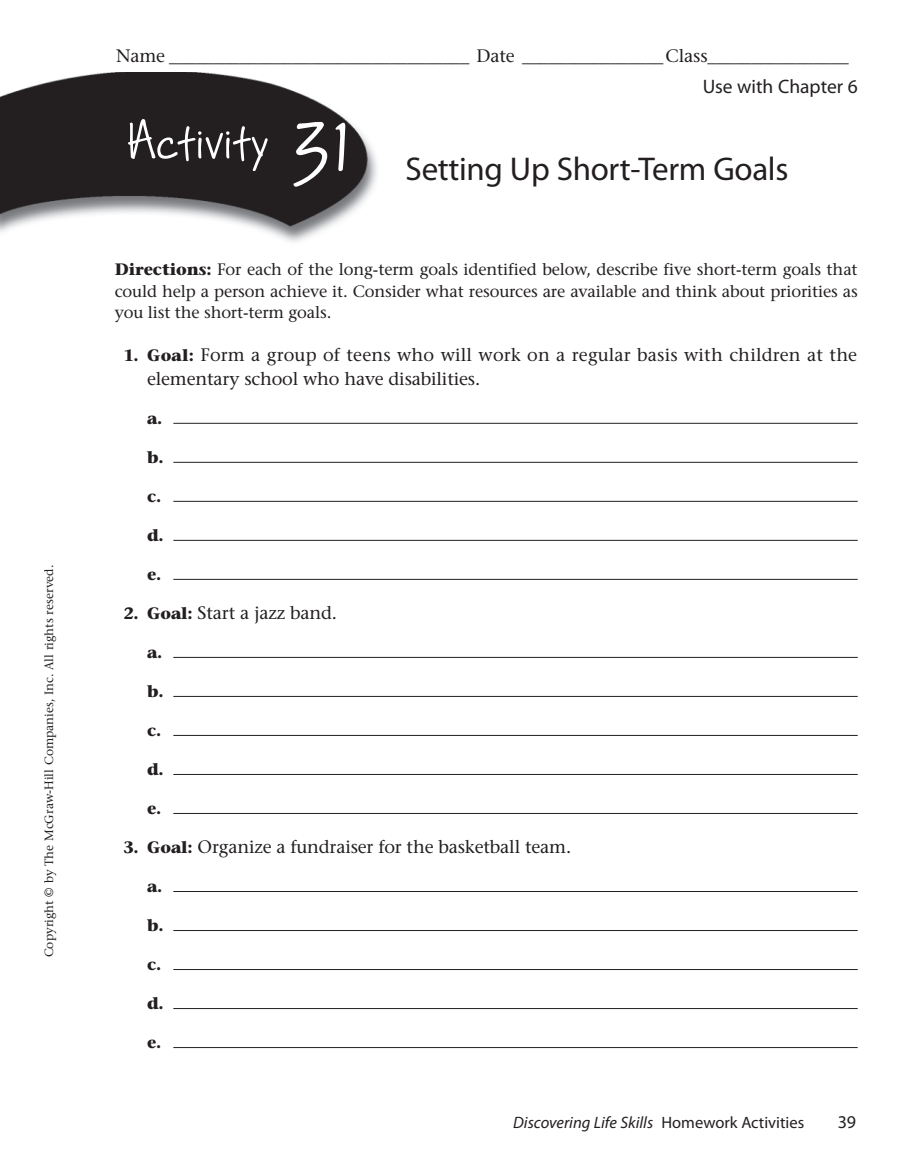
<style>
.page{position:relative;width:905px;height:1175px;background:#fff}
.page>*{position:absolute;margin:0;border:0;box-sizing:border-box;transform-origin:0 0}
.t1{font:52.5px "Bruno JB Std";color:#fff}
.t2{font:33px "Myriad Pro";letter-spacing:-.01em;color:#231f20}
.t3{font:19.5px "Myriad Pro";color:#231f20}
.t4{font:500 18px/24px "Stone Serif Std";letter-spacing:-.01em;color:#231f20}
.t5{font:18px "Myriad Pro";color:#231f20}
.t6{font:500 16.5px/21px "Stone Serif Std";letter-spacing:-.01em;color:#231f20;text-align:justify}
.t7{font:italic 16.5px "Myriad Pro";color:#231f20}
.t8{font:700 16.5px "Stone Serif Std";color:#231f20}
.t9{font:500 12px "Stone Serif Std";color:#231f20}
.s1{font-size:81px}
.s2{font-weight:700}
.s3{font-weight:700;font-size:16.5px}
.s4{font-style:normal}
</style>
<div class="page">
<hr style="left:173px;top:423px;width:684px;height:1px;background:#231f20">
<hr style="left:173px;top:462px;width:684px;height:1px;background:#231f20">
<hr style="left:173px;top:501px;width:684px;height:1px;background:#231f20">
<hr style="left:173px;top:540px;width:684px;height:1px;background:#231f20">
<hr style="left:173px;top:579px;width:684px;height:1px;background:#231f20">
<hr style="left:173px;top:657px;width:684px;height:1px;background:#231f20">
<hr style="left:173px;top:696px;width:684px;height:1px;background:#231f20">
<hr style="left:173px;top:735px;width:684px;height:1px;background:#231f20">
<hr style="left:173px;top:774px;width:684px;height:1px;background:#231f20">
<hr style="left:173px;top:813px;width:684px;height:1px;background:#231f20">
<hr style="left:173px;top:891px;width:684px;height:1px;background:#231f20">
<hr style="left:173px;top:930px;width:684px;height:1px;background:#231f20">
<hr style="left:173px;top:969px;width:684px;height:1px;background:#231f20">
<hr style="left:173px;top:1008px;width:684px;height:1px;background:#231f20">
<hr style="left:173px;top:1047px;width:684px;height:1px;background:#231f20">
<img style="left:1px;top:73px;width:376px;height:169px">
<p class="t9" style="left:44px;top:957px;width:394px;rotate:-90deg">Copyright © by The McGraw-Hill Companies, Inc. All rights reserved.</p>
<p class="t4" style="left:116px;top:46px;width:734px">Name __________________________________ Date ________________Class ________________</p>
<h1 class="t1" style="left:125px;top:122px;width:228px">Activity <span class="s1">31</span></h1>
<p class="t3" style="left:702px;top:79px;width:156px">Use with Chapter 6</p>
<h2 class="t2" style="left:405px;top:156px;width:384px">Setting Up Short-Term Goals</h2>
<p class="t6" style="left:115px;top:261px;width:744px"><span class="s2">Directions:</span> For each of the long-term goals identified below, describe five short-term goals that could help a person achieve it. Consider what resources are available and think about priorities as you list the short-term goals.</p>
<p class="t4" style="left:147px;top:344px;width:711px;text-indent:-24px"><span class="s3">1. Goal:</span> Form a group of teens who will work on a regular basis with children at the elementary school who have disabilities.</p>
<p class="t8" style="left:147px;top:412px;width:17px">a.</p>
<p class="t8" style="left:147px;top:451px;width:18px">b.</p>
<p class="t8" style="left:147px;top:490px;width:16px">c.</p>
<p class="t8" style="left:147px;top:529px;width:18px">d.</p>
<p class="t8" style="left:147px;top:568px;width:16px">e.</p>
<p class="t4" style="left:123px;top:602px;width:215px"><span class="s3">2. Goal:</span> Start a jazz band.</p>
<p class="t8" style="left:147px;top:646px;width:17px">a.</p>
<p class="t8" style="left:147px;top:685px;width:18px">b.</p>
<p class="t8" style="left:147px;top:724px;width:16px">c.</p>
<p class="t8" style="left:147px;top:763px;width:18px">d.</p>
<p class="t8" style="left:147px;top:802px;width:16px">e.</p>
<p class="t4" style="left:123px;top:836px;width:449px"><span class="s3">3. Goal:</span> Organize a fundraiser for the basketball team.</p>
<p class="t8" style="left:147px;top:880px;width:17px">a.</p>
<p class="t8" style="left:147px;top:919px;width:18px">b.</p>
<p class="t8" style="left:147px;top:958px;width:16px">c.</p>
<p class="t8" style="left:147px;top:997px;width:18px">d.</p>
<p class="t8" style="left:147px;top:1036px;width:16px">e.</p>
<p class="t7" style="left:513px;top:1115px;width:292px">Discovering Life Skills <span class="s4">Homework Activities</span></p>
<p class="t5" style="left:837px;top:1114px;width:20px">39</p>
</div>
